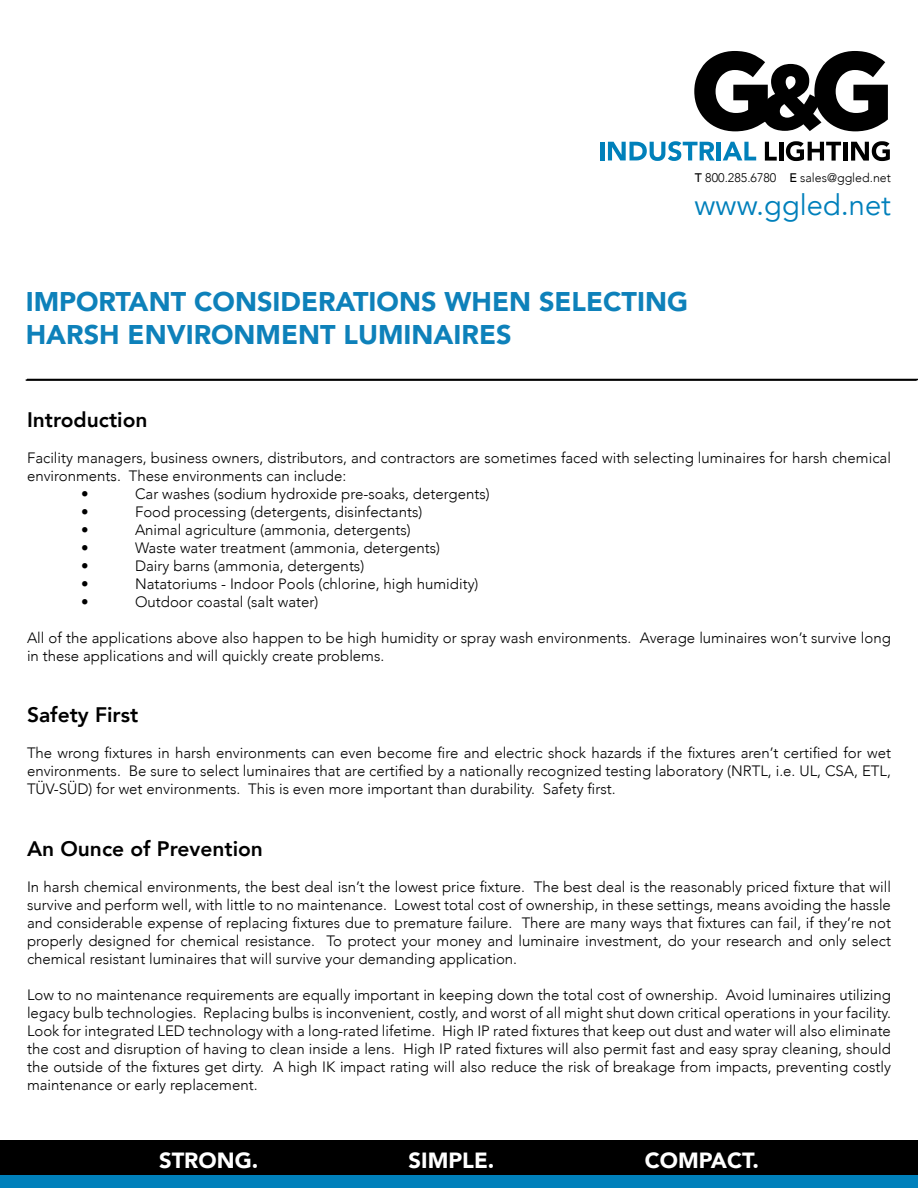
<style>
.page{position:relative;width:918px;height:1188px;background:#fff}
.page>*{position:absolute;margin:0;border:0;box-sizing:border-box;transform-origin:0 0}
.t1{font:29.1px "Avenir";color:#0080bb}
.t2{font:900 27px "Avenir";color:#0e81ba}
.t3{font:900 21.9px "Avenir";color:#fff}
.t4{font:800 21px "Avenir";color:#000}
.t5{font:300 15px/18px "Avenir";color:#000;text-align:justify}
.t6{font:300 12.45px "Avenir";color:#000}
.s1{font-weight:500}
</style>
<div class="page">
<hr style="left:27px;top:379px;width:891px;height:1px;background:#000">
<div style="left:0;top:1140px;width:918px;height:48px;background:#000"></div>
<div style="left:0;top:1176px;width:918px;height:12px;background:#0080bb"></div>
<hr style="left:600px;top:142px;width:4px;height:18px;background:#0080ba">
<svg style="left:608px;top:141px;width:107px;height:20px"></svg>
<hr style="left:717px;top:142px;width:4px;height:18px;background:#0080ba">
<svg style="left:723px;top:142px;width:33px;height:18px"></svg>
<svg style="left:765px;top:142px;width:12px;height:19px"></svg>
<hr style="left:779px;top:142px;width:4px;height:19px;background:#000">
<svg style="left:786px;top:141px;width:55px;height:20px"></svg>
<hr style="left:843px;top:142px;width:4px;height:19px;background:#000">
<svg style="left:851px;top:141px;width:39px;height:20px"></svg>
<svg style="left:694px;top:51px;width:194px;height:80px"></svg>
<hr style="left:26px;top:379px;width:891px;height:2px;background:#000">
<p class="t6" style="left:695px;top:170px;width:198px"><span class="s1">T</span> 800.285.6780 <span class="s1">E</span> sales@ggled.net</p>
<p class="t1" style="left:695px;top:188px;width:198px">www.ggled.net</p>
<p class="t2" style="left:26px;top:279px;width:664px">IMPORTANT CONSIDERATIONS WHEN SELECTING</p>
<p class="t2" style="left:26px;top:311px;width:487px">HARSH ENVIRONMENT LUMINAIRES</p>
<p class="t4" style="left:27px;top:404px;width:122px">Introduction</p>
<p class="t5" style="left:27px;top:449px;width:865px">Facility managers, business owners, distributors, and contractors are sometimes faced with selecting luminaires for harsh chemical environments. These environments can include:</p>
<p class="t5" style="left:81px;top:485px;width:9px">•</p>
<p class="t5" style="left:135px;top:485px;width:356px">Car washes (sodium hydroxide pre-soaks, detergents)</p>
<p class="t5" style="left:81px;top:503px;width:9px">•</p>
<p class="t5" style="left:135px;top:503px;width:289px">Food processing (detergents, disinfectants)</p>
<p class="t5" style="left:81px;top:521px;width:9px">•</p>
<p class="t5" style="left:135px;top:521px;width:277px">Animal agriculture (ammonia, detergents)</p>
<p class="t5" style="left:81px;top:539px;width:9px">•</p>
<p class="t5" style="left:135px;top:539px;width:307px">Waste water treatment (ammonia, detergents)</p>
<p class="t5" style="left:81px;top:557px;width:9px">•</p>
<p class="t5" style="left:135px;top:557px;width:231px">Dairy barns (ammonia, detergents)</p>
<p class="t5" style="left:81px;top:575px;width:9px">•</p>
<p class="t5" style="left:135px;top:575px;width:345px">Natatoriums - Indoor Pools (chlorine, high humidity)</p>
<p class="t5" style="left:81px;top:593px;width:9px">•</p>
<p class="t5" style="left:135px;top:593px;width:185px">Outdoor coastal (salt water)</p>
<p class="t5" style="left:27px;top:629px;width:865px">All of the applications above also happen to be high humidity or spray wash environments. Average luminaires won’t survive long in these applications and will quickly create problems.</p>
<p class="t4" style="left:27px;top:699px;width:113px">Safety First</p>
<p class="t5" style="left:27px;top:744px;width:866px">The wrong fixtures in harsh environments can even become fire and electric shock hazards if the fixtures aren’t certified for wet environments. Be sure to select luminaires that are certified by a nationally recognized testing laboratory (NRTL, i.e. UL, CSA, ETL, TÜV-SÜD) for wet environments. This is even more important than durability. Safety first.</p>
<p class="t4" style="left:27px;top:832px;width:238px">An Ounce of Prevention</p>
<p class="t5" style="left:27px;top:877px;width:866px">In harsh chemical environments, the best deal isn’t the lowest price fixture. The best deal is the reasonably priced fixture that will survive and perform well, with little to no maintenance. Lowest total cost of ownership, in these settings, means avoiding the hassle and considerable expense of replacing fixtures due to premature failure. There are many ways that fixtures can fail, if they’re not properly designed for chemical resistance. To protect your money and luminaire investment, do your research and only select chemical resistant luminaires that will survive your demanding application.</p>
<p class="t5" style="left:27px;top:985px;width:866px">Low to no maintenance requirements are equally important in keeping down the total cost of ownership. Avoid luminaires utilizing legacy bulb technologies. Replacing bulbs is inconvenient, costly, and worst of all might shut down critical operations in your facility.<br>Look for integrated LED technology with a long-rated lifetime. High IP rated fixtures that keep out dust and water will also eliminate the cost and disruption of having to clean inside a lens. High IP rated fixtures will also permit fast and easy spray cleaning, should the outside of the fixtures get dirty. A high IK impact rating will also reduce the risk of breakage from impacts, preventing costly maintenance or early replacement.</p>
<p class="t3" style="left:159px;top:1141px;width:101px">STRONG.</p>
<p class="t3" style="left:409px;top:1141px;width:87px">SIMPLE.</p>
<p class="t3" style="left:645px;top:1141px;width:116px">COMPACT.</p>
</div>
